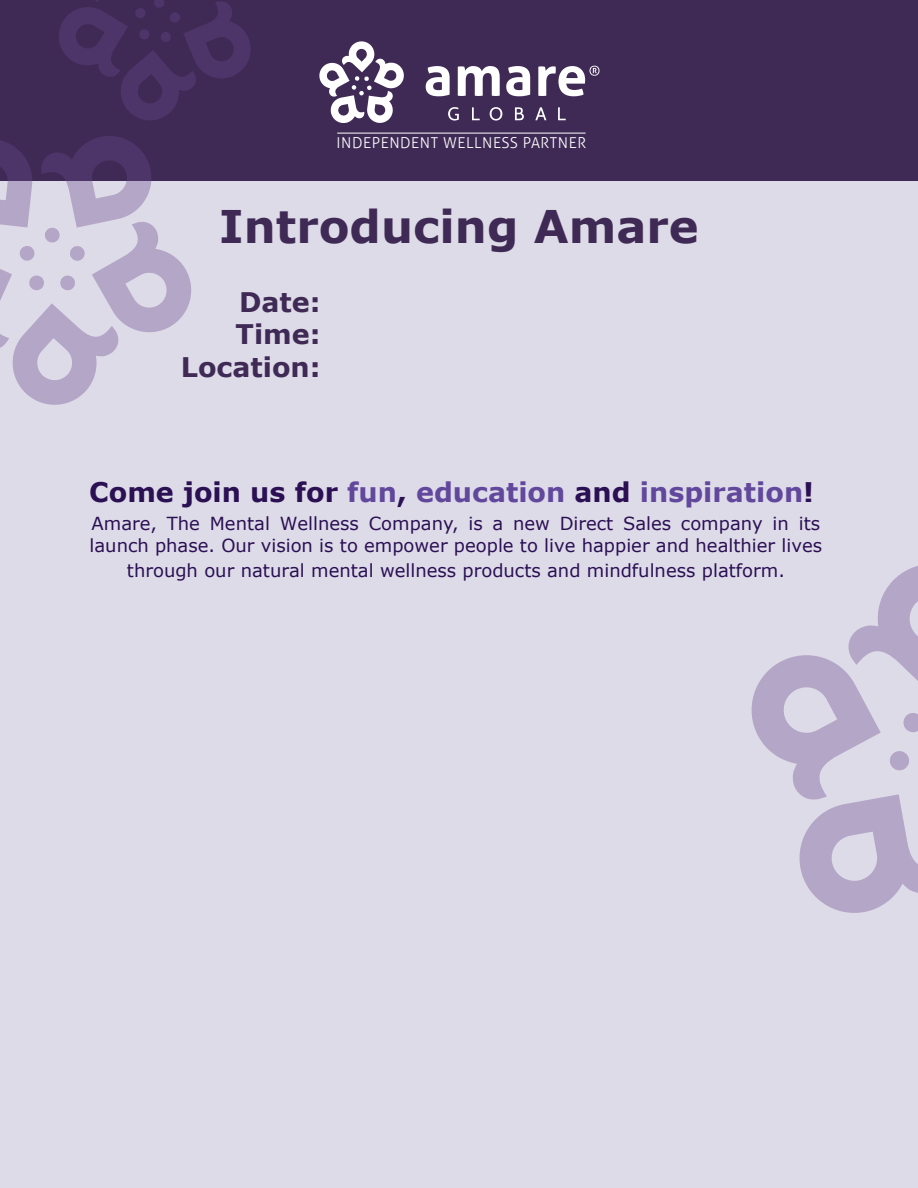
<style>
.page{position:relative;width:918px;height:1188px;background:#fff}
.page>*{position:absolute;margin:0;border:0;box-sizing:border-box;transform-origin:0 0}
.t1{font:700 45px "Verdana";color:#3f2a55}
.t2{font:700 27px "Verdana";color:#62489d}
.t3{font:700 27px/32.4px "Verdana";color:#3f2a55;text-align:right}
.t4{font:18px/22px "Verdana";color:#2b1054}
.t5{font:300 15px "Aller";letter-spacing:.035em;color:#fff}
.s1{color:#2b1054}
</style>
<div class="page">
<div style="left:0;top:0;width:918px;height:181px;background:#3f2a55"></div>
<div style="left:0;top:181px;width:918px;height:1007px;background:#dedbe8"></div>
<svg style="left:0;top:136px;width:191px;height:269px"></svg>
<svg style="left:59px;top:0;width:192px;height:120px"></svg>
<svg style="left:752px;top:566px;width:166px;height:347px"></svg>
<hr style="left:337px;top:133px;width:249px;height:1px;background:#fff">
<svg style="left:426px;top:66px;width:24px;height:30px"></svg>
<svg style="left:458px;top:66px;width:42px;height:30px"></svg>
<svg style="left:506px;top:66px;width:24px;height:30px"></svg>
<svg style="left:448px;top:107px;width:11px;height:14px"></svg>
<svg style="left:472px;top:107px;width:8px;height:13px"></svg>
<svg style="left:490px;top:107px;width:12px;height:14px"></svg>
<svg style="left:515px;top:107px;width:9px;height:13px"></svg>
<svg style="left:535px;top:107px;width:11px;height:13px"></svg>
<svg style="left:558px;top:107px;width:8px;height:13px"></svg>
<svg style="left:319px;top:41px;width:85px;height:82px"></svg>
<svg style="left:538px;top:66px;width:62px;height:30px"></svg>
<p class="t5" style="left:337px;top:134px;width:251px">INDEPENDENT WELLNESS PARTNER</p>
<h1 class="t1" style="left:219px;top:197px;width:481px">Introducing Amare</h1>
<h2 class="t3" style="left:181px;top:286px;width:141px">Date:<br>Time:<br>Location:</h2>
<h2 class="t2" style="left:89px;top:474px;width:726px"><span class="s1">Come join us for</span> fun<span class="s1">,</span> education <span class="s1">and</span> inspiration<span class="s1">!</span></h2>
<p class="t4" style="left:90px;top:513px;width:734px">Amare, The Mental Wellness Company, is a new Direct Sales company in its launch phase. Our vision is to empower people to live happier and healthier lives</p>
<p class="t4" style="left:127px;top:559px;width:659px">through our natural mental wellness products and mindfulness platform.</p>
</div>
